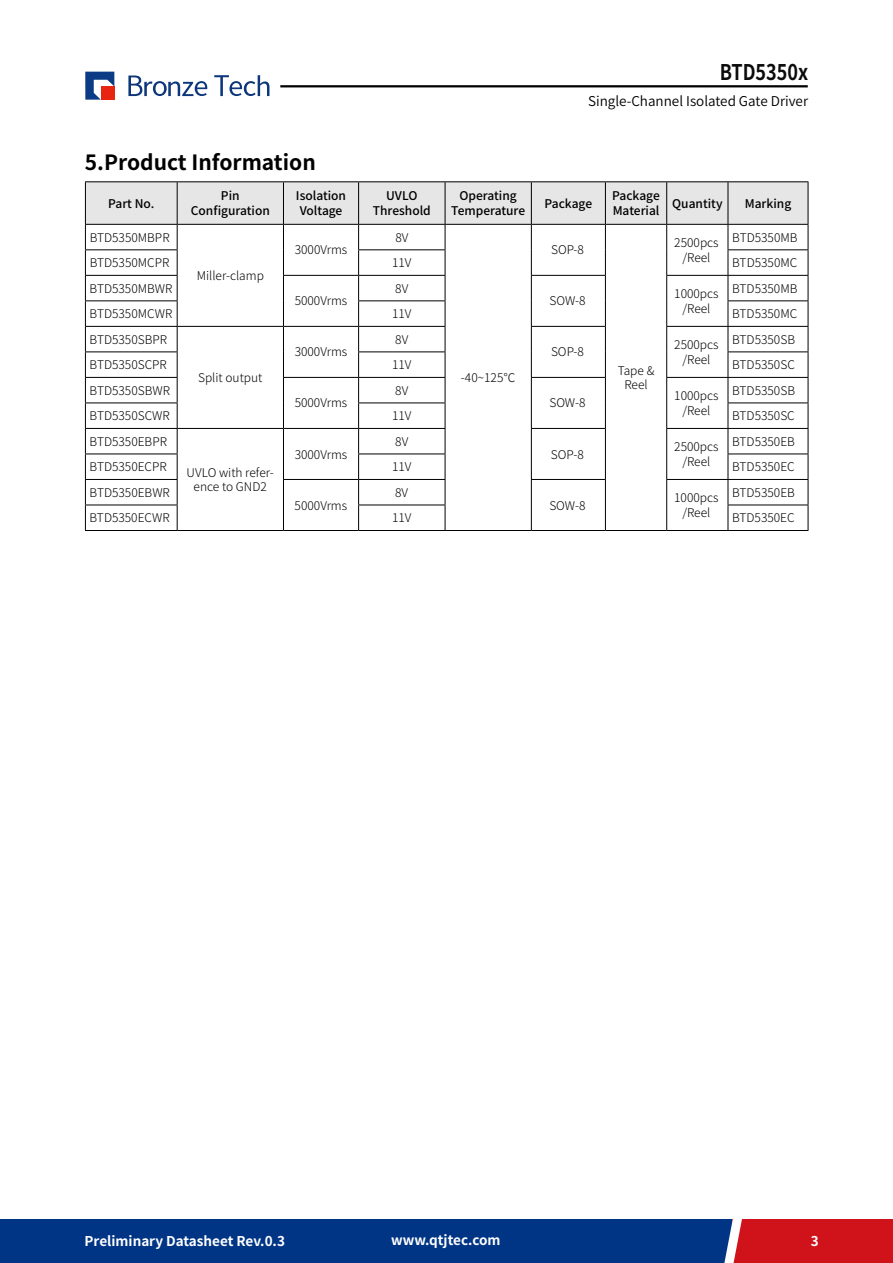
<style>
.page{position:relative;width:893px;height:1263px;background:#fff}
.page>*{position:absolute;margin:0;border:0;box-sizing:border-box;transform-origin:0 0}
.t1{font:700 21.6px "Source Han Sans CN";color:#000;scale:.83 1}
.t2{font:700 21px "Source Han Sans CN";color:#000}
.t3{font:700 13.5px "Source Han Sans CN";color:#fff}
.t4{font:13.5px "Source Han Sans CN";color:#000}
.t5{font:300 12px/14.4px "Source Han Sans CN";color:#000;text-align:center}
.t6{font:500 12px/15px "Source Han Sans CN";color:#000;text-align:center}
</style>
<div class="page">
<div style="left:0;top:1219px;width:763px;height:44px;background:#003586"></div>
<div style="left:733px;top:1219px;width:160px;height:44px;background:#d0121b"></div>
<svg style="left:724px;top:1219px;width:18px;height:44px"></svg>
<hr style="left:280px;top:85px;width:528px;height:2px;background:#000">
<svg style="left:85px;top:72px;width:29px;height:28px"></svg>
<svg style="left:214px;top:75px;width:55px;height:21px"></svg>
<svg style="left:128px;top:76px;width:79px;height:20px"></svg>
<hr style="left:85px;top:181px;width:92px;height:1px;background:#000">
<hr style="left:177px;top:181px;width:106px;height:1px;background:#000">
<hr style="left:283px;top:181px;width:76px;height:1px;background:#000">
<hr style="left:359px;top:181px;width:86px;height:1px;background:#000">
<hr style="left:445px;top:181px;width:86px;height:1px;background:#000">
<hr style="left:531px;top:181px;width:74px;height:1px;background:#000">
<hr style="left:605px;top:181px;width:62px;height:1px;background:#000">
<hr style="left:667px;top:181px;width:61px;height:1px;background:#000">
<hr style="left:728px;top:181px;width:80px;height:1px;background:#000">
<hr style="left:445px;top:530px;width:86px;height:1px;background:#000">
<hr style="left:531px;top:530px;width:74px;height:1px;background:#000">
<hr style="left:605px;top:530px;width:62px;height:1px;background:#000">
<hr style="left:667px;top:530px;width:61px;height:1px;background:#000">
<hr style="left:283px;top:530px;width:76px;height:1px;background:#000">
<hr style="left:359px;top:530px;width:86px;height:1px;background:#000">
<hr style="left:85px;top:530px;width:92px;height:1px;background:#000">
<hr style="left:728px;top:530px;width:80px;height:1px;background:#000">
<hr style="left:177px;top:530px;width:106px;height:1px;background:#000">
<svg style="left:85px;top:182px;width:724px;height:348px"></svg>
<h1 class="t1" style="left:720px;top:60px;width:108px">BTD5350x</h1>
<h2 class="t2" style="left:85px;top:150px;width:232px">5.Product Information</h2>
<p class="t4" style="left:588px;top:93px;width:222px">Single-Channel Isolated Gate Driver</p>
<p class="t6" style="left:108px;top:196px;width:48px">Part No.</p>
<p class="t6" style="left:191px;top:188px;width:81px">Pin<br>Configuration</p>
<p class="t6" style="left:296px;top:188px;width:52px">Isolation<br>Voltage</p>
<p class="t6" style="left:373px;top:188px;width:60px">UVLO<br>Threshold</p>
<p class="t6" style="left:451px;top:188px;width:75px">Operating<br>Temperature</p>
<p class="t6" style="left:545px;top:196px;width:49px">Package</p>
<p class="t6" style="left:612px;top:188px;width:49px;text-align:left">Package<br>Material</p>
<p class="t6" style="left:672px;top:196px;width:52px">Quantity</p>
<p class="t6" style="left:745px;top:196px;width:48px">Marking</p>
<p class="t5" style="left:90px;top:230px;width:81px">BTD5350MBPR</p>
<p class="t5" style="left:197px;top:269px;width:69px">Miller-clamp</p>
<p class="t5" style="left:732px;top:230px;width:67px">BTD5350MB</p>
<p class="t5" style="left:395px;top:230px;width:15px">8V</p>
<p class="t5" style="left:674px;top:236px;width:46px">2500pcs /Reel</p>
<p class="t5" style="left:295px;top:243px;width:54px">3000Vrms</p>
<p class="t5" style="left:551px;top:243px;width:34px">SOP-8</p>
<p class="t5" style="left:90px;top:256px;width:81px">BTD5350MCPR</p>
<p class="t5" style="left:392px;top:256px;width:21px">11V</p>
<p class="t5" style="left:732px;top:256px;width:67px">BTD5350MC</p>
<p class="t5" style="left:90px;top:281px;width:84px">BTD5350MBWR</p>
<p class="t5" style="left:295px;top:294px;width:54px">5000Vrms</p>
<p class="t5" style="left:732px;top:281px;width:67px">BTD5350MB</p>
<p class="t5" style="left:395px;top:281px;width:15px">8V</p>
<p class="t5" style="left:549px;top:294px;width:38px">SOW-8</p>
<p class="t5" style="left:674px;top:287px;width:46px">1000pcs /Reel</p>
<p class="t5" style="left:90px;top:307px;width:84px">BTD5350MCWR</p>
<p class="t5" style="left:392px;top:307px;width:21px">11V</p>
<p class="t5" style="left:732px;top:307px;width:67px">BTD5350MC</p>
<p class="t5" style="left:90px;top:332px;width:79px">BTD5350SBPR</p>
<p class="t5" style="left:198px;top:371px;width:66px">Split output</p>
<p class="t5" style="left:732px;top:332px;width:64px">BTD5350SB</p>
<p class="t5" style="left:395px;top:332px;width:15px">8V</p>
<p class="t5" style="left:551px;top:345px;width:34px">SOP-8</p>
<p class="t5" style="left:674px;top:338px;width:46px">2500pcs /Reel</p>
<p class="t5" style="left:295px;top:345px;width:54px">3000Vrms</p>
<p class="t5" style="left:90px;top:358px;width:79px">BTD5350SCPR</p>
<p class="t5" style="left:392px;top:358px;width:21px">11V</p>
<p class="t5" style="left:732px;top:358px;width:64px">BTD5350SC</p>
<p class="t5" style="left:90px;top:383px;width:82px">BTD5350SBWR</p>
<p class="t5" style="left:295px;top:396px;width:54px">5000Vrms</p>
<p class="t5" style="left:618px;top:363px;width:38px">Tape &amp;<br>Reel</p>
<p class="t5" style="left:461px;top:371px;width:56px">-40~125℃</p>
<p class="t5" style="left:732px;top:383px;width:64px">BTD5350SB</p>
<p class="t5" style="left:395px;top:383px;width:15px">8V</p>
<p class="t5" style="left:549px;top:396px;width:38px">SOW-8</p>
<p class="t5" style="left:674px;top:389px;width:46px">1000pcs /Reel</p>
<p class="t5" style="left:90px;top:409px;width:82px">BTD5350SCWR</p>
<p class="t5" style="left:392px;top:409px;width:21px">11V</p>
<p class="t5" style="left:732px;top:409px;width:64px">BTD5350SC</p>
<p class="t5" style="left:90px;top:434px;width:79px">BTD5350EBPR</p>
<p class="t5" style="left:187px;top:465px;width:89px">UVLO with refer&shy;ence to GND2</p>
<p class="t5" style="left:732px;top:434px;width:64px">BTD5350EB</p>
<p class="t5" style="left:395px;top:434px;width:15px">8V</p>
<p class="t5" style="left:551px;top:447px;width:34px">SOP-8</p>
<p class="t5" style="left:674px;top:440px;width:46px">2500pcs /Reel</p>
<p class="t5" style="left:295px;top:447px;width:54px">3000Vrms</p>
<p class="t5" style="left:90px;top:460px;width:79px">BTD5350ECPR</p>
<p class="t5" style="left:392px;top:460px;width:21px">11V</p>
<p class="t5" style="left:732px;top:460px;width:64px">BTD5350EC</p>
<p class="t5" style="left:90px;top:485px;width:82px">BTD5350EBWR</p>
<p class="t5" style="left:295px;top:498px;width:54px">5000Vrms</p>
<p class="t5" style="left:732px;top:485px;width:64px">BTD5350EB</p>
<p class="t5" style="left:395px;top:485px;width:15px">8V</p>
<p class="t5" style="left:549px;top:498px;width:38px">SOW-8</p>
<p class="t5" style="left:674px;top:491px;width:46px">1000pcs /Reel</p>
<p class="t5" style="left:90px;top:511px;width:82px">BTD5350ECWR</p>
<p class="t5" style="left:392px;top:511px;width:21px">11V</p>
<p class="t5" style="left:732px;top:511px;width:64px">BTD5350EC</p>
<p class="t3" style="left:85px;top:1233px;width:202px">Preliminary Datasheet Rev.0.3</p>
<p class="t3" style="left:391px;top:1233px;width:111px">www.qtjtec.com</p>
<p class="t3" style="left:811px;top:1233px;width:9px">3</p>
</div>
